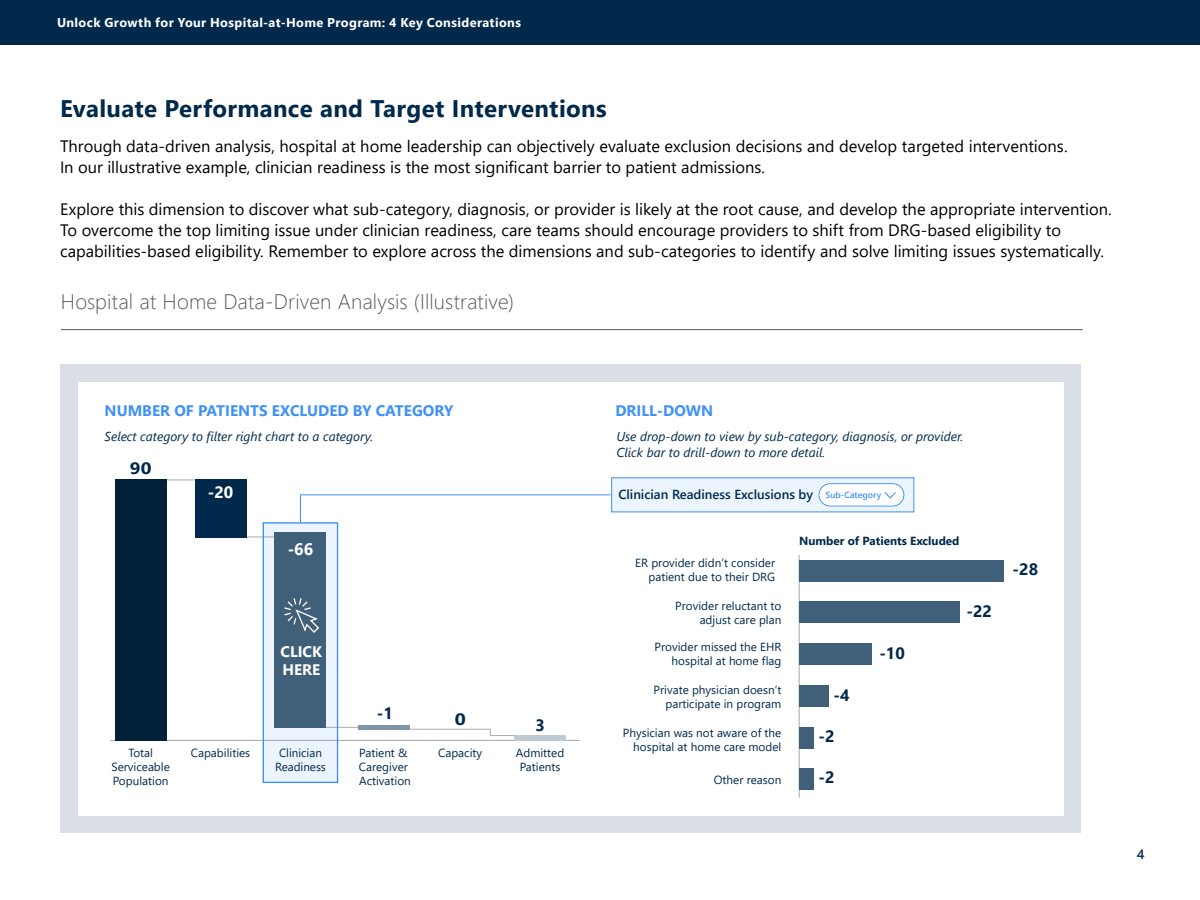
<style>
.page{position:relative;width:1200px;height:900px;background:#fff}
.page>*{position:absolute;margin:0;border:0;box-sizing:border-box;transform-origin:0 0}
.Chartis_-_Heading_1{font:700 24px "Segoe UI";letter-spacing:.015em;color:#00294c}
.Chartis_-_Figure_Tit{font:300 21px "Segoe UI";letter-spacing:.005em;color:#5b5857}
.t1{font:700 16.65px "Segoe UI";color:#fff}
.Chartis_-_Body{font:16.5px/21px "Segoe UI";color:#000}
.t2{font:700 16.5px "Segoe UI";color:#00294c}
.t3{font:700 16.5px "Segoe UI";color:#fff}
.t4{font:700 16.5px "Segoe UI";color:#00294c;scale:1.14 1}
.t5{font:700 16.5px "Segoe UI";color:#00294c;scale:1.17 1}
.t6{font:700 15.3px "Segoe UI";color:#4091f7}
.t7{font:700 15.3px/18.3px "Segoe UI";color:#fff}
.t8{font:600 13.5px "Segoe UI";color:#00294c}
.t9{font:600 13.05px "Segoe UI";color:#00294c}
.t10{font:italic 12.9px/15.5px "Segoe UI";color:#00294c}
.t11{font:700 12.75px "Segoe UI";letter-spacing:.03em;color:#fff}
.t12{font:11.7px/14.1px "Segoe UI";color:#00294c;text-align:right}
.t13{font:700 11.7px "Segoe UI";color:#00294c}
.s1{font-size:8.85px;color:#4091f7}
</style>
<div class="page">
<div style="left:0;top:0;width:1200px;height:45px;background:#00294c"></div>
<div style="left:61px;top:365px;width:1020px;height:468px;background:#d9dfe4"></div>
<div style="left:78px;top:382px;width:986px;height:434px;background:#fff"></div>
<div style="left:612px;top:478px;width:302px;height:34px;background:#ecf4fe"></div>
<div style="left:611px;top:477px;width:303px;height:35px;border:1px solid #4091f7"></div>
<svg style="left:819px;top:483px;width:85px;height:23px;background:#eef5fe"></svg>
<hr style="left:110px;top:740px;width:470px;height:1px;background:#aeadac">
<hr style="left:232px;top:536px;width:43px;height:1px;background:#aeadac">
<svg style="left:166px;top:479px;width:29px;height:1px"></svg>
<div style="left:115px;top:479px;width:51px;height:261px;background:#001f39"></div>
<div style="left:195px;top:479px;width:51px;height:58px;background:#00294c"></div>
<hr style="left:326px;top:727px;width:33px;height:1px;background:#aeadac">
<hr style="left:408px;top:729px;width:82px;height:1px;background:#aeadac">
<svg style="left:490px;top:728px;width:24px;height:8px"></svg>
<div style="left:514px;top:735px;width:52px;height:5px;background:#bfcad2"></div>
<hr style="left:799px;top:555px;width:1px;height:243px;background:#aeadac">
<div style="left:799px;top:769px;width:15px;height:21px;background:#405f79"></div>
<div style="left:799px;top:727px;width:15px;height:21px;background:#405f79"></div>
<div style="left:799px;top:685px;width:29px;height:22px;background:#405f79"></div>
<div style="left:799px;top:643px;width:73px;height:22px;background:#405f79"></div>
<div style="left:799px;top:602px;width:161px;height:21px;background:#405f79"></div>
<div style="left:799px;top:560px;width:204px;height:21px;background:#405f79"></div>
<svg style="left:300px;top:494px;width:311px;height:30px"></svg>
<div style="left:263px;top:523px;width:75px;height:259px;background:#ecf4fe"></div>
<div style="left:263px;top:522px;width:75px;height:261px;border:1px solid #4091f7"></div>
<div style="left:275px;top:532px;width:51px;height:196px;background:#405f79"></div>
<div style="left:358px;top:725px;width:51px;height:5px;background:#8094a6"></div>
<svg style="left:284px;top:598px;width:35px;height:35px"></svg>
<hr style="left:61px;top:329px;width:1022px;height:1px;background:#5b5857">
<p class="t11" style="left:57px;top:11px;width:465px">Unlock Growth for Your Hospital-at-Home Program: 4 Key Considerations</p>
<p class="Chartis_-_Heading_1" style="left:60px;top:86px;width:548px">Evaluate Performance and Target Interventions</p>
<p class="Chartis_-_Body" style="left:60px;top:134px;width:1009px">Through data-driven analysis, hospital at home leadership can objectively evaluate exclusion decisions and develop targeted interventions.<br>In our illustrative example, clinician readiness is the most significant barrier to patient admissions.</p>
<p class="Chartis_-_Body" style="left:60px;top:197px;width:1053px">Explore this dimension to discover what sub-category, diagnosis, or provider is likely at the root cause, and develop the appropriate intervention.<br>To overcome the top limiting issue under clinician readiness, care teams should encourage providers to shift from DRG-based eligibility to capabilities-based eligibility. Remember to explore across the dimensions and sub-categories to identify and solve limiting issues systematically.</p>
<p class="Chartis_-_Figure_Tit" style="left:61px;top:282px;width:455px">Hospital at Home Data-Driven Analysis (Illustrative)</p>
<p class="t6" style="left:105px;top:396px;width:350px">NUMBER OF PATIENTS EXCLUDED BY CATEGORY</p>
<p class="t6" style="left:615px;top:396px;width:99px">DRILL-DOWN</p>
<p class="t10" style="left:105px;top:427px;width:270px">Select category to filter right chart to a category.</p>
<p class="t10" style="left:616px;top:427px;width:349px">Use drop-down to view by sub-category, diagnosis, or provider.<br>Click bar to drill-down to more detail.</p>
<p class="t4" style="left:130px;top:452px;width:20px">90</p>
<p class="t3" style="left:208px;top:476px;width:27px">-20</p>
<p class="t1" style="left:288px;top:533px;width:27px">-66</p>
<p class="t7" style="left:281px;top:641px;width:43px">CLICK<br>HERE</p>
<p class="t12" style="left:112px;top:745px;width:60px;text-align:center">Total<br>Serviceable<br>Population</p>
<p class="t12" style="left:191px;top:745px;width:61px">Capabilities</p>
<p class="t12" style="left:275px;top:744px;width:52px;text-align:center">Clinician<br>Readiness</p>
<p class="t2" style="left:377px;top:698px;width:18px">-1</p>
<p class="t12" style="left:359px;top:745px;width:53px;text-align:left">Patient &amp;<br>Caregiver<br>Activation</p>
<p class="t5" style="left:455px;top:703px;width:11px">0</p>
<p class="t12" style="left:438px;top:745px;width:46px">Capacity</p>
<p class="t2" style="left:535px;top:709px;width:11px">3</p>
<p class="t12" style="left:516px;top:745px;width:50px;text-align:center">Admitted<br>Patients</p>
<p class="t9" style="left:618px;top:482px;width:264px">Clinician Readiness Exclusions by <span class="s1">Sub-Category</span></p>
<p class="t12" style="left:635px;top:555px;width:141px">ER provider didn’t consider patient due to their DRG</p>
<p class="t12" style="left:675px;top:597px;width:108px">Provider reluctant to adjust care plan</p>
<p class="t12" style="left:655px;top:639px;width:128px">Provider missed the EHR hospital at home flag</p>
<p class="t12" style="left:654px;top:682px;width:129px">Private physician doesn’t participate in program</p>
<p class="t12" style="left:623px;top:725px;width:160px">Physician was not aware of the hospital at home care model</p>
<p class="t12" style="left:714px;top:772px;width:69px">Other reason</p>
<p class="t13" style="left:799px;top:530px;width:162px">Number of Patients Excluded</p>
<p class="t2" style="left:833px;top:680px;width:18px">-4</p>
<p class="t2" style="left:818px;top:720px;width:18px">-2</p>
<p class="t2" style="left:818px;top:762px;width:18px">-2</p>
<p class="t2" style="left:879px;top:637px;width:27px">-10</p>
<p class="t2" style="left:967px;top:596px;width:27px">-22</p>
<p class="t2" style="left:1013px;top:553px;width:27px">-28</p>
<p class="t8" style="left:1137px;top:842px;width:9px">4</p>
</div>
